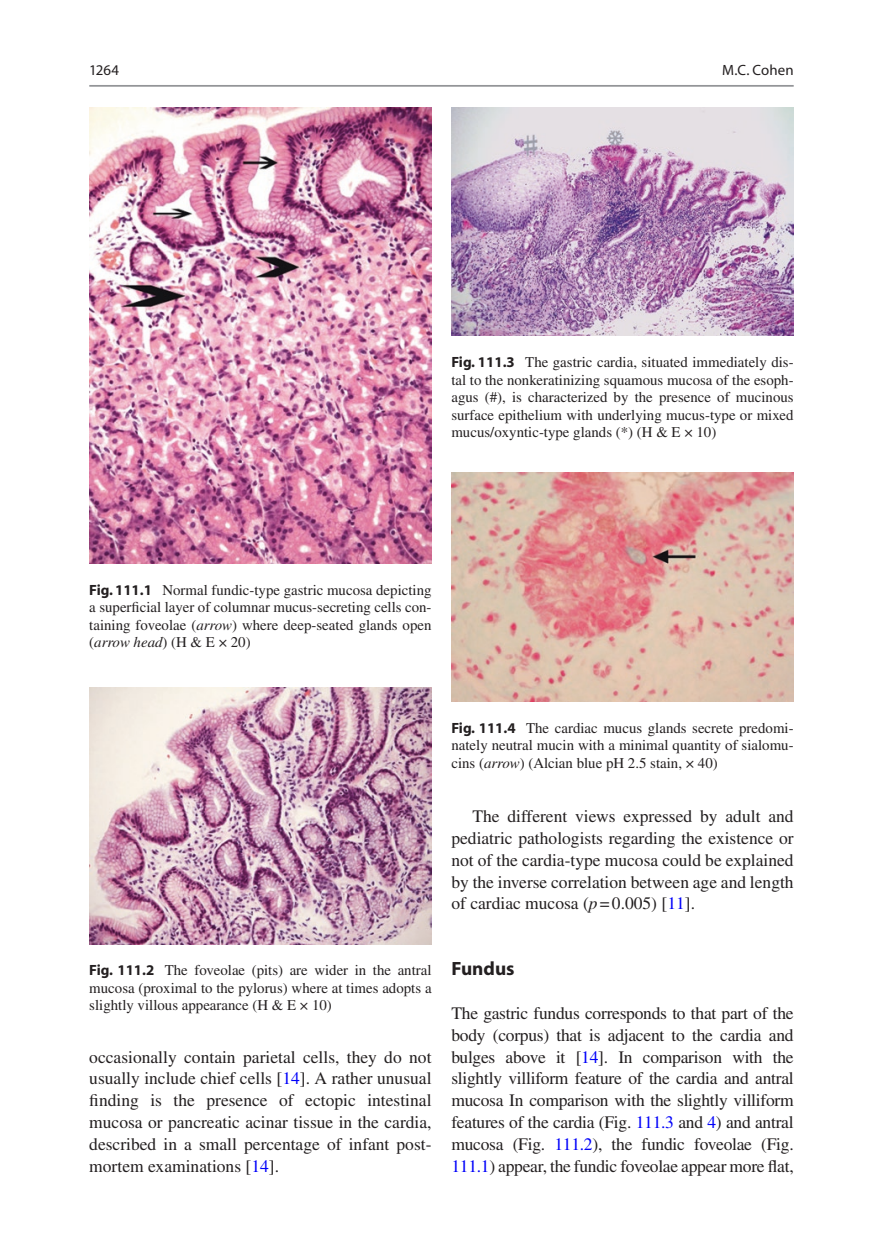
<style>
.page{position:relative;width:883px;height:1260px;background:#fff}
.page>*{position:absolute;margin:0;border:0;box-sizing:border-box;transform-origin:0 0}
.t1{font:700 19.25px "Tnrvng Myriad";color:#231f20}
.t2{font:17.5px/21.9px "Vfndhb Times";color:#231f20;text-align:justify}
.t3{font:14.88px/17.5px "Vfndhb Times";color:#231f20;text-align:justify}
.t4{font:14.88px "Ppmkkv Myriad";letter-spacing:.01em;color:#231f20}
.t5{font:14.88px "Wbgdsn Myriad";color:#231f20}
.s1{font-family:"Tnrvng Myriad";font-weight:700}
.s2{font-family:"Sgxqdp Times";font-style:italic}
.s3{color:#0000fa}
</style>
<div class="page">
<img style="left:89px;top:107px;width:343px;height:457px">
<img style="left:89px;top:687px;width:343px;height:257px">
<img style="left:451px;top:107px;width:343px;height:229px">
<img style="left:451px;top:473px;width:343px;height:229px">
<hr style="left:89px;top:85px;width:705px;height:2px;background:#939598">
<p class="t5" style="left:89px;top:63px;width:31px">1264</p>
<p class="t4" style="left:722px;top:63px;width:73px">M.C. Cohen</p>
<p class="t3" style="left:451px;top:353px;width:344px"><span class="s1">Fig. 111.3</span> The gastric cardia, situated immediately dis&shy;tal to the nonkeratinizing squamous mucosa of the esoph&shy;agus (#), is characterized by the presence of mucinous surface epithelium with underlying mucus-type or mixed mucus/oxyntic-type glands (*) (H &amp; E × 10)</p>
<p class="t3" style="left:89px;top:581px;width:344px"><span class="s1">Fig. 111.1</span> Normal fundic-type gastric mucosa depicting a superficial layer of columnar mucus-secreting cells con&shy;taining foveolae (<span class="s2">arrow</span>) where deep-seated glands open (<span class="s2">arrow head</span>) (H &amp; E × 20)</p>
<p class="t3" style="left:89px;top:962px;width:344px"><span class="s1">Fig. 111.2</span> The foveolae (pits) are wider in the antral mucosa (proximal to the pylorus) where at times adopts a slightly villous appearance (H &amp; E × 10)</p>
<p class="t2" style="left:89px;top:1046px;width:344px">occasionally contain parietal cells, they do not usually include chief cells [<span class="s3">14</span>]. A rather unusual finding is the presence of ectopic intestinal mucosa or pancreatic acinar tissue in the cardia, described in a small percentage of infant post&shy;mortem examinations [<span class="s3">14</span>].</p>
<p class="t3" style="left:451px;top:719px;width:344px"><span class="s1">Fig. 111.4</span> The cardiac mucus glands secrete predomi&shy;nately neutral mucin with a minimal quantity of sialomu&shy;cins (<span class="s2">arrow</span>) (Alcian blue pH 2.5 stain, × 40)</p>
<p class="t2" style="left:451px;top:805px;width:344px;text-indent:21px">The different views expressed by adult and pediatric pathologists regarding the existence or not of the cardia-type mucosa could be explained by the inverse correlation between age and length of cardiac mucosa (<span class="s2">p</span>=0.005) [<span class="s3">11</span>].</p>
<p class="t1" style="left:451px;top:959px;width:65px">Fundus</p>
<p class="t2" style="left:451px;top:1002px;width:344px">The gastric fundus corresponds to that part of the body (corpus) that is adjacent to the cardia and bulges above it [<span class="s3">14</span>]. In comparison with the slightly villiform feature of the cardia and antral mucosa In comparison with the slightly villiform features of the cardia (Fig. <span class="s3">111.3</span> and <span class="s3">4</span>) and antral mucosa (Fig. <span class="s3">111.2</span>), the fundic foveolae (Fig.<br><span class="s3">111.1</span>) appear, the fundic foveolae appear more flat,</p>
</div>
